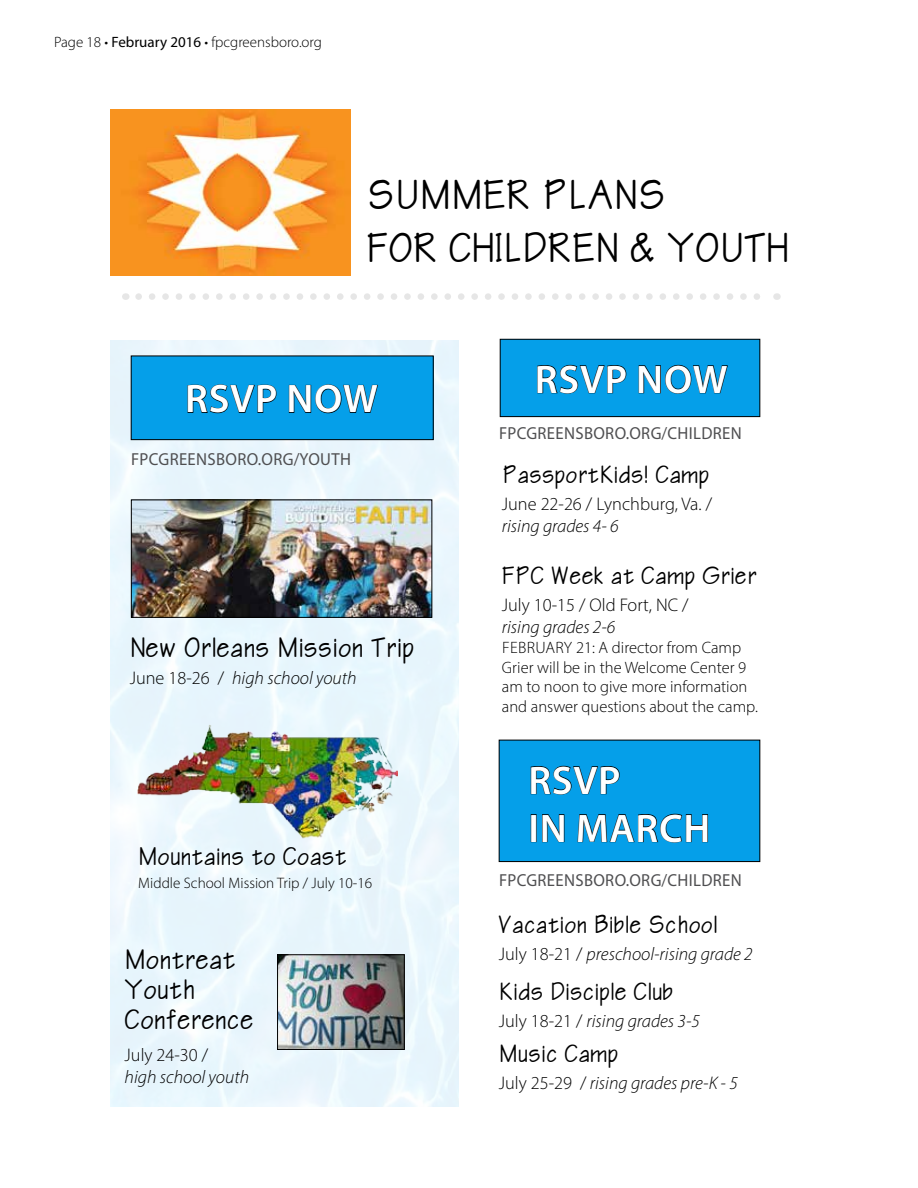
<style>
.page{position:relative;width:918px;height:1188px;background:#fff}
.page>*{position:absolute;margin:0;border:0;box-sizing:border-box;transform-origin:0 0}
.t1{font:44.55px/53.6px "Write Bold SWFTE";color:#000}
.t2{font:600 39.9px/48px "Myriad Pro";letter-spacing:.02em;color:#fff}
.t3{font:30px/30px "Write Bold SWFTE";color:#000}
.t4{font:27.3px "Write Bold SWFTE";color:#000}
.t5{font:26.7px "Write Bold SWFTE";color:#000}
.t6{font:italic 300 18.3px "Myriad Pro";color:#000}
.t7{font:300 18.3px "Myriad Pro";color:#000}
.t8{font:17.4px "Myriad Pro";letter-spacing:.02em;color:#4f4f51;scale:.96 1}
.t9{font:300 16.5px/19.8px "Myriad Pro";color:#000}
.t10{font:300 15.15px "Myriad Pro";color:#000}
.t11{font:300 15px "Myriad Pro";color:#000}
.s1{font-weight:400}
.s2{font-style:normal}
</style>
<div class="page">
<svg style="left:139px;top:293px;width:621px;height:7px"></svg>
<img style="left:110px;top:109px;width:241px;height:166px">
<img style="left:110px;top:340px;width:349px;height:767px">
<img style="left:133px;top:501px;width:297px;height:115px">
<div style="left:131px;top:499px;width:301px;height:119px;border:1px solid #000"></div>
<img style="left:279px;top:956px;width:124px;height:92px">
<div style="left:277px;top:954px;width:128px;height:96px;border:1px solid #000"></div>
<img style="left:137px;top:724px;width:260px;height:118px">
<div style="left:131px;top:356px;width:302px;height:84px;background:#059fe9"></div>
<div style="left:131px;top:356px;width:302px;height:84px;border:1px solid #000"></div>
<svg style="left:187px;top:384px;width:90px;height:30px"></svg>
<svg style="left:289px;top:384px;width:89px;height:30px"></svg>
<div style="left:500px;top:339px;width:260px;height:78px;background:#059fe9"></div>
<div style="left:500px;top:339px;width:260px;height:78px;border:1px solid #000"></div>
<svg style="left:537px;top:365px;width:90px;height:29px"></svg>
<svg style="left:638px;top:365px;width:90px;height:29px"></svg>
<div style="left:499px;top:740px;width:261px;height:122px;background:#059fe9"></div>
<div style="left:499px;top:740px;width:261px;height:122px;border:1px solid #000"></div>
<svg style="left:530px;top:765px;width:90px;height:30px"></svg>
<svg style="left:542px;top:814px;width:23px;height:29px"></svg>
<svg style="left:577px;top:813px;width:131px;height:30px"></svg>
<p class="t11" style="left:54px;top:33px;width:270px">Page 18 • <span class="s1">February 2016</span> • fpcgreensboro.org</p>
<h1 class="t1" style="left:367px;top:168px;width:424px">SUMMER PLANS<br>FOR CHILDREN &amp; YOUTH</h1>
<h2 class="t2" style="left:185px;top:374px;width:194px">RSVP NOW</h2>
<p class="t8" style="left:131px;top:449px;width:230px">FPCGREENSBORO.ORG/YOUTH</p>
<h3 class="t3" style="left:130px;top:632px;width:286px">New Orleans Mission Trip</h3>
<p class="t6" style="left:130px;top:667px;width:228px"><span class="s2">June 18-26 /</span> high school youth</p>
<h3 class="t4" style="left:138px;top:842px;width:210px">Mountains to Coast</h3>
<p class="t10" style="left:138px;top:874px;width:235px">Middle School Mission Trip / July 10-16</p>
<h3 class="t3" style="left:125px;top:944px;width:131px">Montreat<br>Youth<br>Conference</h3>
<p class="t7" style="left:125px;top:1044px;width:85px">July 24-30 /</p>
<p class="t6" style="left:125px;top:1066px;width:126px">high school youth</p>
<h2 class="t2" style="left:535px;top:354px;width:194px">RSVP NOW</h2>
<p class="t8" style="left:499px;top:423px;width:254px">FPCGREENSBORO.ORG/CHILDREN</p>
<h3 class="t5" style="left:502px;top:460px;width:209px">PassportKids! Camp</h3>
<p class="t7" style="left:502px;top:493px;width:212px">June 22-26 / Lynchburg, Va. /</p>
<p class="t6" style="left:502px;top:515px;width:118px">rising grades 4- 6</p>
<h3 class="t5" style="left:502px;top:561px;width:256px">FPC Week at Camp Grier</h3>
<p class="t7" style="left:502px;top:594px;width:188px">July 10-15 / Old Fort, NC /</p>
<p class="t6" style="left:502px;top:616px;width:115px">rising grades 2-6</p>
<p class="t9" style="left:502px;top:637px;width:257px">FEBRUARY 21: A director from Camp Grier will be in the Welcome Center 9 am to noon to give more information and answer questions about the camp.</p>
<h2 class="t2" style="left:528px;top:755px;width:183px">RSVP<br>IN MARCH</h2>
<p class="t8" style="left:499px;top:869px;width:254px">FPCGREENSBORO.ORG/CHILDREN</p>
<h3 class="t5" style="left:499px;top:910px;width:220px">Vacation Bible School</h3>
<p class="t6" style="left:499px;top:943px;width:255px"><span class="s2">July 18-21 /</span> preschool-rising grade 2</p>
<h3 class="t5" style="left:499px;top:977px;width:176px">Kids Disciple Club</h3>
<p class="t6" style="left:499px;top:1010px;width:203px"><span class="s2">July 18-21 /</span> rising grades 3-5</p>
<h3 class="t5" style="left:499px;top:1039px;width:121px">Music Camp</h3>
<p class="t6" style="left:499px;top:1072px;width:240px"><span class="s2">July 25-29 /</span> rising grades pre-K - 5</p>
</div>
